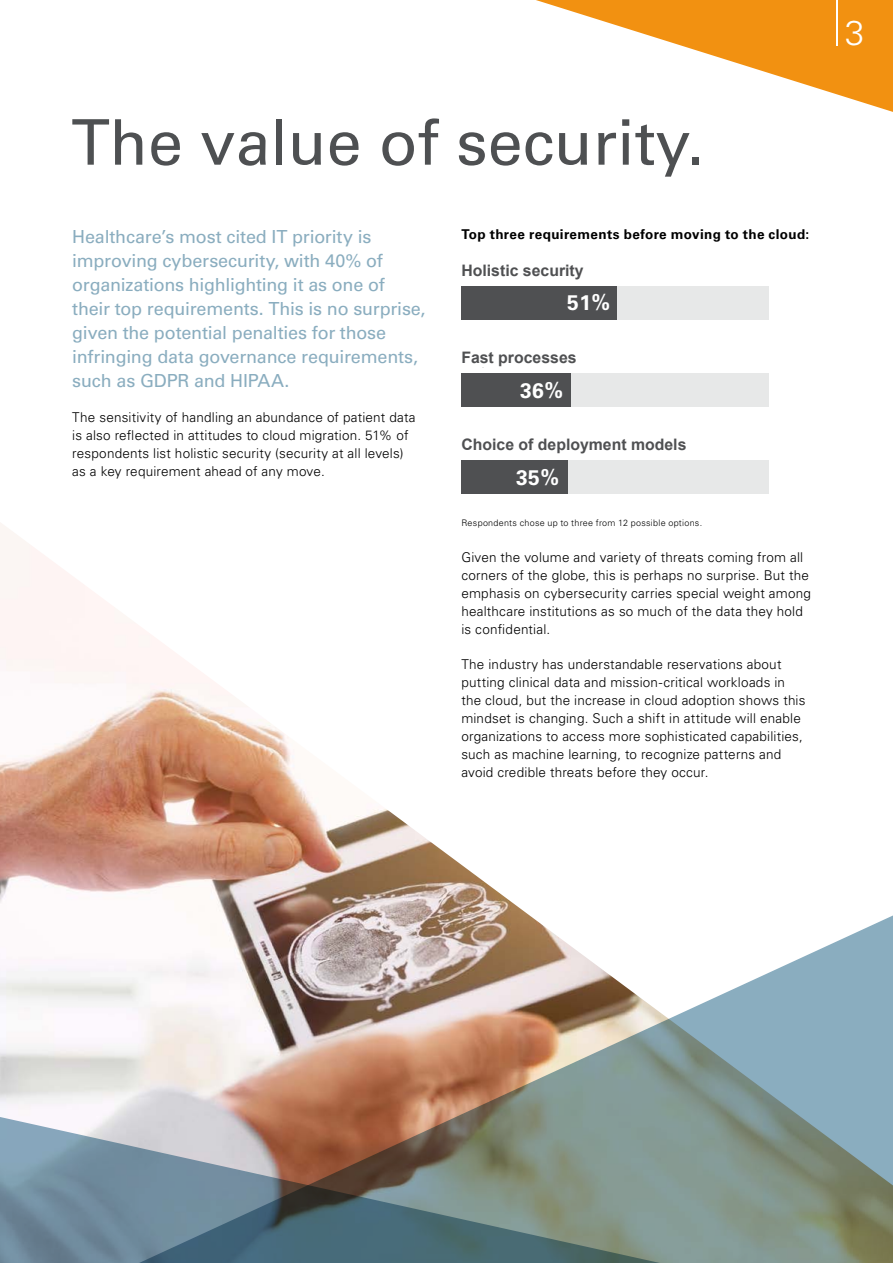
<style>
.page{position:relative;width:893px;height:1263px;background:#fff}
.page>*{position:absolute;margin:0;border:0;box-sizing:border-box;transform-origin:0 0}
.t1{font:63px "Univers LT Std";color:#4e5052}
.t2{font:300 34.5px "Univers LT Std";color:#fff}
.t3{font:700 21.15px "Univers LT Std";color:#fff}
.Small_quote{font:18px/24px "Univers LT Std";letter-spacing:-.01em;color:#8aadbf}
.t4{font:700 15.75px "Arial";color:#4f5052}
.Small_quote-2{font:300 13.5px/18px "Univers LT Std";letter-spacing:.015em;color:#000}
.Small_quote-3{font:700 13.5px "Univers LT Std";letter-spacing:.025em;color:#000}
.Small_quote-4{font:300 9px "Univers LT Std";letter-spacing:.03em;color:#000}
</style>
<div class="page">
<svg style="left:536px;top:0;width:357px;height:112px"></svg>
<hr style="left:836px;top:0;width:1px;height:45px;background:#fff">
<img style="left:0;top:523px;width:521px;height:591px">
<svg style="left:111px;top:909px;width:782px;height:354px"></svg>
<div style="left:461px;top:286px;width:307px;height:34px;background:#e7e8e8"></div>
<div style="left:461px;top:286px;width:156px;height:34px;background:#4f5052"></div>
<div style="left:461px;top:373px;width:307px;height:34px;background:#e7e8e8"></div>
<div style="left:461px;top:373px;width:110px;height:34px;background:#4f5052"></div>
<div style="left:461px;top:460px;width:307px;height:34px;background:#e7e8e8"></div>
<div style="left:461px;top:460px;width:107px;height:34px;background:#4f5052"></div>
<svg style="left:0;top:1114px;width:718px;height:149px;background:#7a8787"></svg>
<p class="t1" style="left:71px;top:105px;width:635px">The value of security.</p>
<p class="Small_quote" style="left:72px;top:224px;width:355px">Healthcare’s most cited IT priority is improving cybersecurity, with 40% of organizations highlighting it as one of their top requirements. This is no surprise, given the potential penalties for those infringing data governance requirements, such as GDPR and HIPAA.</p>
<p class="Small_quote-2" style="left:72px;top:408px;width:345px">The sensitivity of handling an abundance of patient data is also reflected in attitudes to cloud migration. 51% of respondents list holistic security (security at all levels) as a key requirement ahead of any move.</p>
<p class="Small_quote-3" style="left:461px;top:227px;width:349px">Top three requirements before moving to the cloud:</p>
<p class="t4" style="left:461px;top:260px;width:124px">Holistic security</p>
<p class="t3" style="left:567px;top:291px;width:45px">51%</p>
<p class="t4" style="left:461px;top:347px;width:117px">Fast processes</p>
<p class="t3" style="left:520px;top:378px;width:45px">36%</p>
<p class="t4" style="left:461px;top:434px;width:227px">Choice of deployment models</p>
<p class="t3" style="left:516px;top:465px;width:45px">35%</p>
<p class="Small_quote-4" style="left:461px;top:518px;width:242px">Respondents chose up to three from 12 possible options.</p>
<p class="Small_quote-2" style="left:461px;top:548px;width:351px">Given the volume and variety of threats coming from all corners of the globe, this is perhaps no surprise. But the emphasis on cybersecurity carries special weight among healthcare institutions as so much of the data they hold is confidential.</p>
<p class="Small_quote-2" style="left:461px;top:655px;width:346px">The industry has understandable reservations about putting clinical data and mission-critical workloads in the cloud, but the increase in cloud adoption shows this mindset is changing. Such a shift in attitude will enable organizations to access more sophisticated capabilities, such as machine learning, to recognize patterns and avoid credible threats before they occur.</p>
<p class="t2" style="left:845px;top:12px;width:21px">3</p>
</div>
